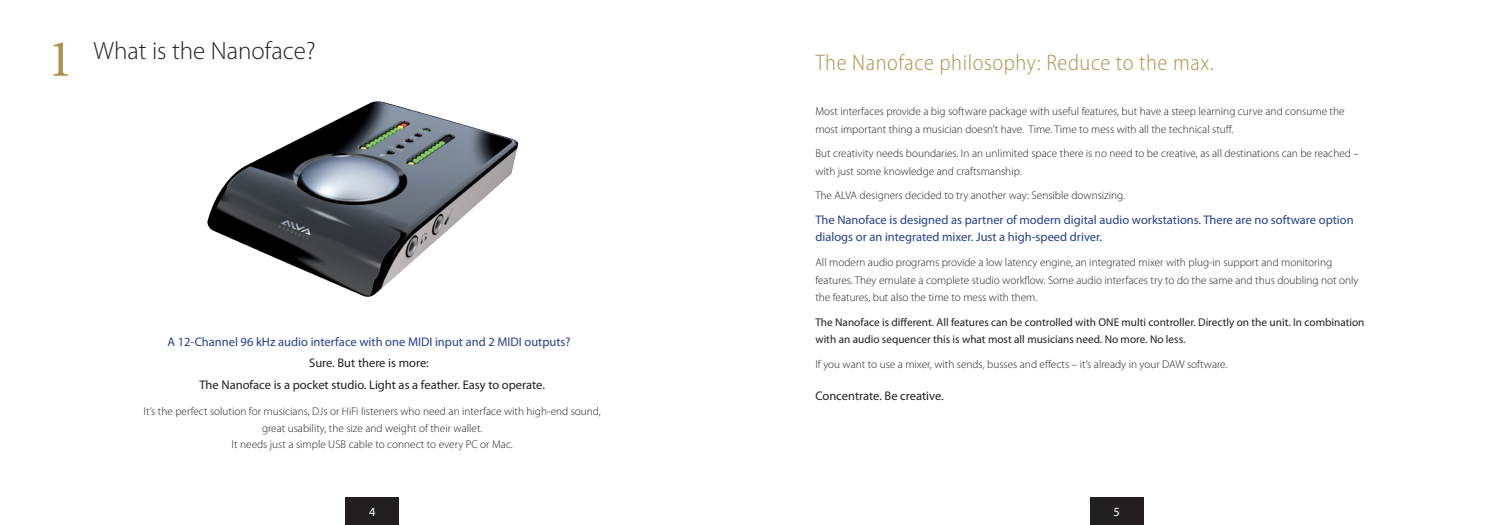
<style>
.page{position:relative;width:1489px;height:525px;background:#fff}
.page>*{position:absolute;margin:0;border:0;box-sizing:border-box;transform-origin:0 0}
.t1{font:52.75px "Minion Pro";color:#b19149}
.t2{font:300 25px "Myriad Pro";color:#231f20}
.t3{font:300 semi-condensed 22.5px "Myriad Pro";letter-spacing:.025em;color:#b19149}
.t4{font:12.5px/17.5px "Myriad Pro";color:#253f8e}
.t5{font:12.5px "Myriad Pro";color:#231f20}
.t6{font:12.5px "Myriad Pro";color:#fff}
.t7{font:300 11.25px/17.5px "Myriad Pro";color:#231f20}
.t8{font:11.25px/17.5px "Myriad Pro";color:#231f20}
</style>
<div class="page">
<div style="left:345px;top:497px;width:54px;height:27px;background:#231f20"></div>
<div style="left:1090px;top:497px;width:53px;height:27px;background:#231f20"></div>
<img style="left:208px;top:102px;width:309px;height:194px">
<h2 class="t2" style="left:94px;top:37px;width:223px">What is the Nanoface?</h2>
<h1 class="t1" style="left:48px;top:24px;width:27px">1</h1>
<h3 class="t3" style="left:815px;top:50px;width:400px">The Nanoface philosophy: Reduce to the max.</h3>
<p class="t4" style="left:167px;top:333px;width:404px">A 12-Channel 96 kHz audio interface with one MIDI input and 2 MIDI outputs?</p>
<p class="t5" style="left:309px;top:355px;width:121px">Sure. But there is more:</p>
<p class="t5" style="left:199px;top:376px;width:347px">The Nanoface is a pocket studio. Light as a feather. Easy to operate.</p>
<p class="t7" style="left:143px;top:403px;width:459px;line-height:16.2px;text-align:center">It’s the perfect solution for musicians, DJs or HiFi listeners who need an interface with high-end sound, great usability, the size and weight of their wallet.<br>It needs just a simple USB cable to connect to every PC or Mac.</p>
<p class="t7" style="left:815px;top:103px;width:530px">Most interfaces provide a big software package with useful features, but have a steep learning curve and consume the most important thing a musician doesn’t have. Time. Time to mess with all the technical stuff.</p>
<p class="t7" style="left:815px;top:145px;width:545px">But creativity needs boundaries. In an unlimited space there is no need to be creative, as all destinations can be reached – with just some knowledge and craftsmanship.</p>
<p class="t7" style="left:815px;top:187px;width:311px">The ALVA designers decided to try another way: Sensible downsizing.</p>
<p class="t4" style="left:815px;top:211px;width:540px">The Nanoface is designed as partner of modern digital audio workstations. There are no software option dialogs or an integrated mixer. Just a high-speed driver.</p>
<p class="t7" style="left:815px;top:253px;width:544px">All modern audio programs provide a low latency engine, an integrated mixer with plug-in support and monitoring features. They emulate a complete studio workflow. Some audio interfaces try to do the same and thus doubling not only the features, but also the time to mess with them.</p>
<p class="t8" style="left:815px;top:313px;width:550px">The Nanoface is different. All features can be controlled with ONE multi controller. Directly on the unit. In combination with an audio sequencer this is what most all musicians need. No more. No less.</p>
<p class="t7" style="left:815px;top:355px;width:413px">If you want to use a mixer, with sends, busses and effects – it’s already in your DAW software.</p>
<p class="t5" style="left:815px;top:387px;width:130px">Concentrate. Be creative.</p>
<p class="t6" style="left:369px;top:504px;width:8px">4</p>
<p class="t6" style="left:1113px;top:504px;width:8px">5</p>
</div>
